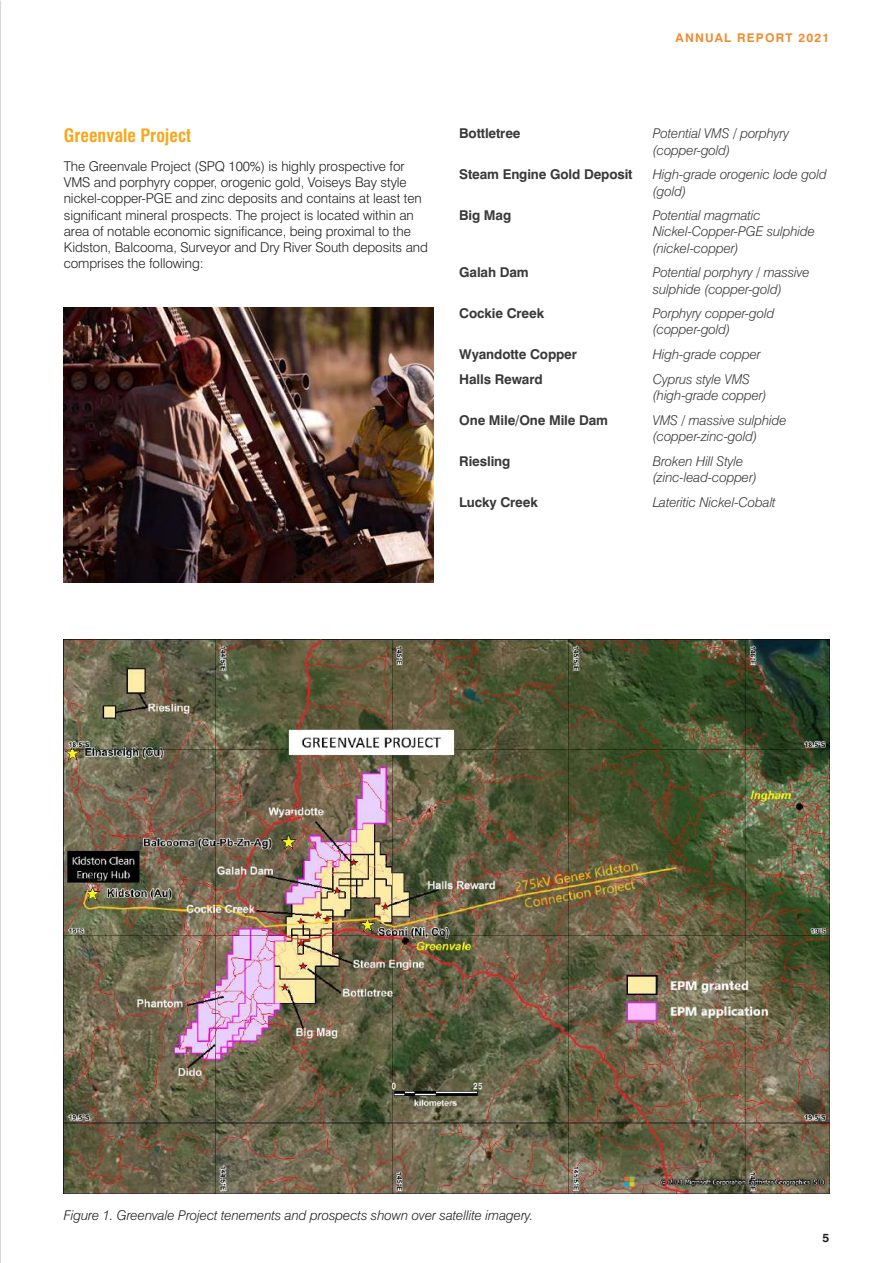
<style>
.page{position:relative;width:893px;height:1263px;background:#fff}
.page>*{position:absolute;margin:0;border:0;box-sizing:border-box;transform-origin:0 0}
.t1{font:700 condensed 18px "Swiss 721 BT";color:#f7a71c}
.t2{font:italic 300 13.5px/16.2px "Swiss 721 BT";letter-spacing:-.01em;color:#3b3838}
.t3{font:300 13.5px/16.2px "Swiss 721 BT";letter-spacing:-.005em;color:#231f20}
.t4{font:700 13.5px "Swiss 721 BT";letter-spacing:-.01em;color:#3b3838}
.t5{font:italic 300 13.5px "Swiss 721 BT";letter-spacing:-.005em;color:#231f20}
.t6{font:700 12px "Swiss 721 BT";letter-spacing:.1em;color:#f28a2c}
.t7{font:700 12px "Swiss 721 BT";color:#231f20}
</style>
<div class="page">
<img style="left:0;top:0;width:1px;height:1263px">
<img style="left:64px;top:639px;width:765px;height:554px">
<img style="left:64px;top:307px;width:370px;height:276px">
<p class="t6" style="left:676px;top:30px;width:155px">ANNUAL REPORT 2021</p>
<h1 class="t1" style="left:64px;top:125px;width:129px">Greenvale Project</h1>
<p class="t3" style="left:64px;top:158px;width:366px">The Greenvale Project (SPQ 100%) is highly prospective for VMS and porphyry copper, orogenic gold, Voiseys Bay style nickel-copper-PGE and zinc deposits and contains at least ten significant mineral prospects. The project is located within an area of notable economic significance, being proximal to the Kidston, Balcooma, Surveyor and Dry River South deposits and comprises the following:</p>
<p class="t4" style="left:459px;top:125px;width:63px">Bottletree</p>
<p class="t2" style="left:653px;top:125px;width:138px">Potential VMS / porphyry (copper-gold)</p>
<p class="t4" style="left:459px;top:166px;width:175px">Steam Engine Gold Deposit</p>
<p class="t2" style="left:653px;top:166px;width:175px">High-grade orogenic lode gold (gold)</p>
<p class="t4" style="left:459px;top:207px;width:54px">Big Mag</p>
<p class="t2" style="left:653px;top:207px;width:164px">Potential magmatic<br>Nickel‑Copper-PGE sulphide (nickel-copper)</p>
<p class="t4" style="left:459px;top:264px;width:71px">Galah Dam</p>
<p class="t2" style="left:653px;top:264px;width:159px">Potential porphyry / massive sulphide (copper-gold)</p>
<p class="t4" style="left:459px;top:305px;width:86px">Cockie Creek</p>
<p class="t2" style="left:653px;top:305px;width:123px">Porphyry copper-gold (copper-gold)</p>
<p class="t4" style="left:459px;top:346px;width:119px">Wyandotte Copper</p>
<p class="t2" style="left:653px;top:346px;width:109px">High-grade copper</p>
<p class="t4" style="left:459px;top:371px;width:85px">Halls Reward</p>
<p class="t2" style="left:653px;top:371px;width:116px">Cyprus style VMS (high-grade copper)</p>
<p class="t4" style="left:459px;top:412px;width:150px">One Mile/One Mile Dam</p>
<p class="t2" style="left:653px;top:412px;width:135px">VMS / massive sulphide (copper-zinc-gold)</p>
<p class="t4" style="left:459px;top:453px;width:53px">Riesling</p>
<p class="t2" style="left:653px;top:453px;width:106px">Broken Hill Style (zinc-lead-copper)</p>
<p class="t4" style="left:459px;top:493px;width:80px">Lucky Creek</p>
<p class="t2" style="left:653px;top:494px;width:124px">Lateritic Nickel-Cobalt</p>
<p class="t5" style="left:64px;top:1207px;width:471px">Figure 1. Greenvale Project tenements and prospects shown over satellite imagery.</p>
<p class="t7" style="left:822px;top:1230px;width:8px">5</p>
</div>
